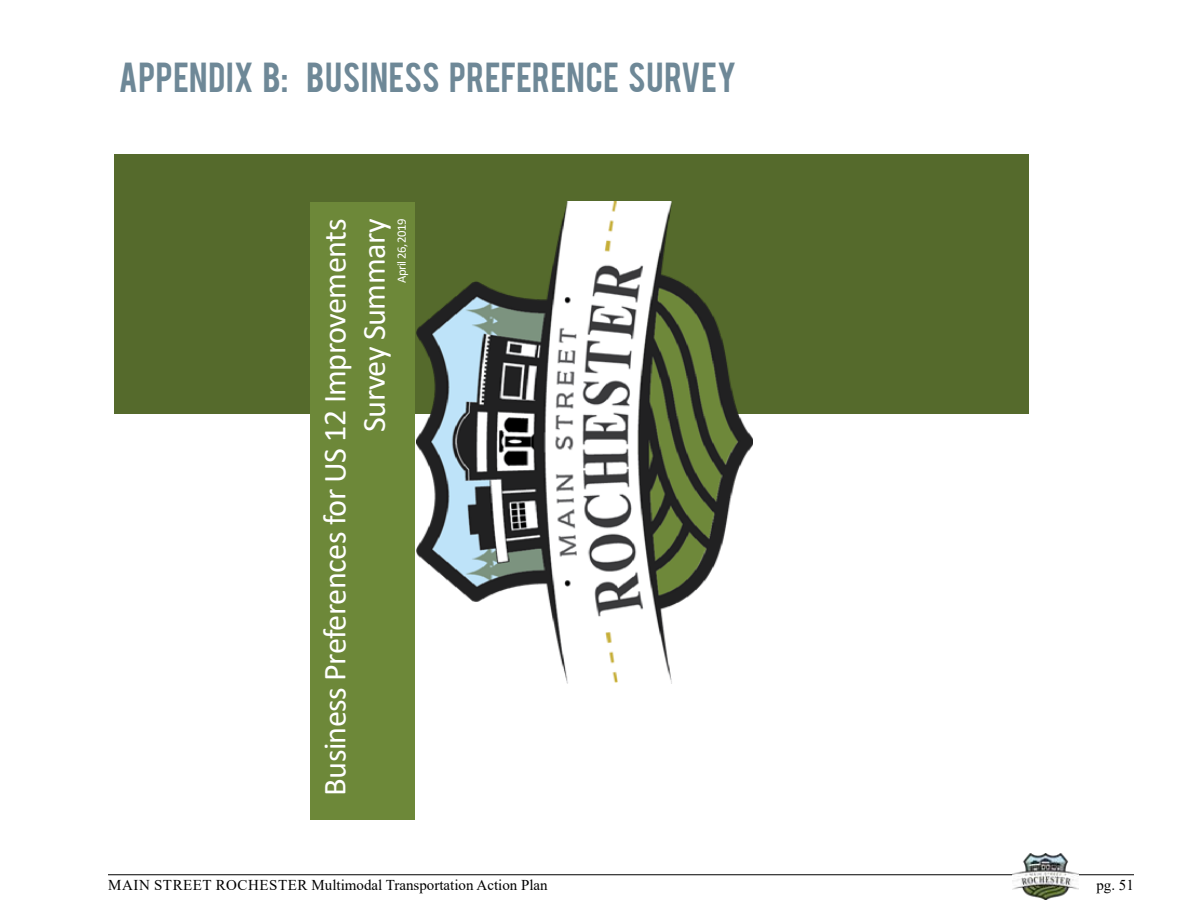
<style>
.page{position:relative;width:1188px;height:918px;background:#fff}
.page>*{position:absolute;margin:0;border:0;box-sizing:border-box;transform-origin:0 0}
.t1{font:33px "Bebas";letter-spacing:.02em;color:#6e8897}
.t2{font:32.25px/39.5px "Calibri";letter-spacing:-.02em;color:#fff;text-align:right}
.t3{font:15px "Times New Roman";color:#000}
.t4{font:12.75px "Calibri";letter-spacing:-.045em;color:#fff}
</style>
<div class="page">
<hr style="left:108px;top:875px;width:1026px;height:1px;background:#000">
<img style="left:1013px;top:854px;width:65px;height:46px">
<div style="left:114px;top:401px;width:915px;height:13px;background:#556a2c"></div>
<div style="left:114px;top:154px;width:915px;height:248px;background:#556a2c"></div>
<img style="left:416px;top:202px;width:337px;height:482px">
<div style="left:310px;top:202px;width:104px;height:618px;background:#6d8839"></div>
<h1 class="t1" style="left:119px;top:53px;width:619px">APPENDIX B: BUSINESS PREFERENCE SURVEY</h1>
<h2 class="t2" style="left:314px;top:796px;width:579px;rotate:-90deg">Business Preferences for US 12 Improvements<br>Survey Summary</h2>
<p class="t4" style="left:393px;top:283px;width:66px;rotate:-90deg">April 26, 2019</p>
<p class="t3" style="left:108px;top:874px;width:441px">MAIN STREET ROCHESTER Multimodal Transportation Action Plan</p>
<p class="t3" style="left:1096px;top:874px;width:39px">pg. 51</p>
</div>
